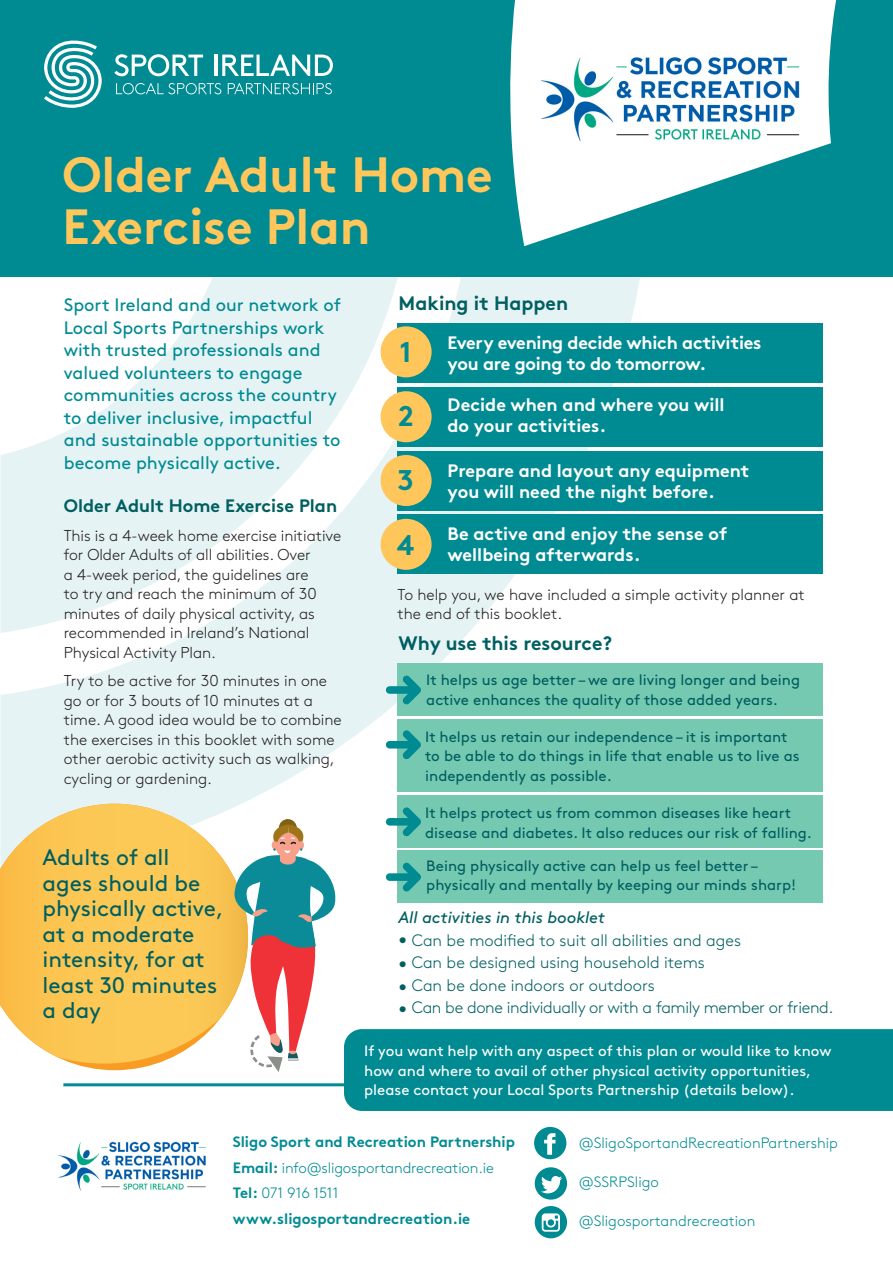
<style>
.page{position:relative;width:893px;height:1263px;background:#fff}
.page>*{position:absolute;margin:0;border:0;box-sizing:border-box;transform-origin:0 0}
.t1{font:700 49.5px/52.5px "Brown Std";color:#fec65b}
.t2{font:700 28.5px "Brown Std";color:#008b93}
.t3{font:22.5px/25.5px "Brown Std";color:#005f61}
.t4{font:700 19.5px "Brown Std";color:#005f61}
.t5{font:18px/22.5px "Brown Std";color:#008b93}
.t6{font:700 18px/21px "Brown Std";color:#fff}
.t7{font:700 18px "Brown Std";color:#005f61}
.t8{font:300 16.5px "Brown Std";color:#005f61}
.t9{font:300 16.5px "Brown Std";letter-spacing:-.02em;color:#005f61}
.t10{font:italic 16.5px "Brown Std";color:#005f61}
.t11{font:300 15.75px/19.5px "Brown Std";color:#231f20}
.t12{font:15px/19.5px "Brown Std";color:#005f61}
.t13{font:15px/19.5px "Brown Std";color:#fff}
.t14{font:300 15px "Brown Std";color:#008b93}
.t15{font:700 15px "Brown Std";color:#008b93}
.s1{font-weight:700}
</style>
<div class="page">
<div style="left:0;top:1px;width:893px;height:276px;background:#008b93"></div>
<svg style="left:1px;top:277px;width:645px;height:585px;fill:#e6f3f4"></svg>
<svg style="left:1px;top:277px;width:406px;height:356px;fill:#e6f3f4"></svg>
<svg style="left:72px;top:1063px;width:86px;height:7px"></svg>
<svg style="left:0;top:804px;width:248px;height:259px;background:#facc68"></svg>
<hr style="left:63px;top:1083px;width:785px;height:3px;background:#008b93">
<div style="left:344px;top:1029px;width:549px;height:82px;background:#008b93"></div>
<svg style="left:279px;top:819px;width:18px;height:18px"></svg>
<svg style="left:234px;top:823px;width:103px;height:249px"></svg>
<svg style="left:506px;top:0;width:339px;height:246px;fill:#fff"></svg>
<svg style="left:114px;top:54px;width:89px;height:22px"></svg>
<hr style="left:215px;top:55px;width:3px;height:21px;background:#fff">
<svg style="left:222px;top:55px;width:111px;height:21px"></svg>
<svg style="left:44px;top:41px;width:58px;height:67px"></svg>
<svg style="left:116px;top:83px;width:105px;height:11px"></svg>
<svg style="left:228px;top:83px;width:104px;height:11px"></svg>
<div style="left:398px;top:663px;width:425px;height:52px;background:#76c9b1"></div>
<div style="left:398px;top:795px;width:425px;height:52px;background:#76c9b1"></div>
<div style="left:398px;top:850px;width:425px;height:52px;background:#76c9b1"></div>
<div style="left:398px;top:720px;width:425px;height:72px;background:#76c9b1"></div>
<svg style="left:386px;top:675px;width:35px;height:29px"></svg>
<svg style="left:386px;top:807px;width:35px;height:29px"></svg>
<svg style="left:386px;top:862px;width:35px;height:29px"></svg>
<svg style="left:386px;top:730px;width:35px;height:29px"></svg>
<div style="left:398px;top:323px;width:425px;height:60px;background:#008b93"></div>
<div style="left:398px;top:387px;width:425px;height:59px;background:#008b93"></div>
<div style="left:398px;top:451px;width:425px;height:59px;background:#008b93"></div>
<div style="left:398px;top:514px;width:425px;height:60px;background:#008b93"></div>
<div style="left:381px;top:326px;width:51px;height:51px;background:#fec65b;border-radius:50%"></div>
<div style="left:381px;top:391px;width:51px;height:51px;background:#fec65b;border-radius:50%"></div>
<div style="left:381px;top:455px;width:51px;height:51px;background:#fec65b;border-radius:50%"></div>
<div style="left:381px;top:519px;width:51px;height:51px;background:#fec65b;border-radius:50%"></div>
<svg style="left:534px;top:1127px;width:32px;height:32px"></svg>
<svg style="left:535px;top:1167px;width:32px;height:32px"></svg>
<div style="left:535px;top:1206px;width:32px;height:32px;background:#008b93;border-radius:50%"></div>
<svg style="left:542px;top:1213px;width:18px;height:19px"></svg>
<img style="left:523px;top:38px;width:284px;height:108px">
<img style="left:58px;top:1141px;width:148px;height:50px">
<h1 class="t1" style="left:62px;top:148px;width:432px">Older Adult Home<br>Exercise Plan</h1>
<p class="t5" style="left:64px;top:294px;width:279px">Sport Ireland and our network of<br>Local Sports Partnerships work with trusted professionals and valued volunteers to engage communities across the country to deliver inclusive, impactful and sustainable opportunities to become physically active.</p>
<p class="t7" style="left:64px;top:495px;width:275px">Older Adult Home Exercise Plan</p>
<p class="t11" style="left:64px;top:526px;width:279px">This is a 4-week home exercise initiative for Older Adults of all abilities. Over<br>a 4-week period, the guidelines are<br>to try and reach the minimum of 30 minutes of daily physical activity, as recommended in Ireland’s National Physical Activity Plan.</p>
<p class="t11" style="left:64px;top:671px;width:279px">Try to be active for 30 minutes in one go or for 3 bouts of 10 minutes at a time. A good idea would be to combine the exercises in this booklet with some other aerobic activity such as walking, cycling or gardening.</p>
<h3 class="t3" style="left:43px;top:845px;width:183px">Adults of all ages should be physically active, at a moderate intensity, for at least 30 minutes a day</h3>
<p class="t4" style="left:399px;top:291px;width:171px">Making it Happen</p>
<h2 class="t2" style="left:399px;top:334px;width:14px">1</h2>
<h2 class="t2" style="left:398px;top:399px;width:17px">2</h2>
<h2 class="t2" style="left:397px;top:463px;width:18px">3</h2>
<h2 class="t2" style="left:397px;top:528px;width:19px">4</h2>
<p class="t6" style="left:448px;top:332px;width:315px">Every evening decide which activities you are going to do tomorrow.</p>
<p class="t6" style="left:448px;top:394px;width:278px">Decide when and where you will do your activities.</p>
<p class="t6" style="left:448px;top:460px;width:303px">Prepare and layout any equipment you will need the night before.</p>
<p class="t6" style="left:448px;top:523px;width:281px">Be active and enjoy the sense of wellbeing afterwards.</p>
<p class="t11" style="left:398px;top:585px;width:409px">To help you, we have included a simple activity planner at the end of this booklet.</p>
<p class="t4" style="left:399px;top:632px;width:215px">Why use this resource?</p>
<p class="t12" style="left:426px;top:670px;width:375px">It helps us age better – we are living longer and being active enhances the quality of those added years.</p>
<p class="t12" style="left:425px;top:727px;width:376px">It helps us retain our independence – it is important to be able to do things in life that enable us to live as independently as possible.</p>
<p class="t12" style="left:425px;top:803px;width:388px">It helps protect us from common diseases like heart disease and diabetes. It also reduces our risk of falling.</p>
<p class="t12" style="left:426px;top:856px;width:371px">Being physically active can help us feel better – physically and mentally by keeping our minds sharp!</p>
<p class="t10" style="left:399px;top:908px;width:208px">All activities in this booklet</p>
<p class="t8" style="left:399px;top:931px;width:344px">• Can be modified to suit all abilities and ages</p>
<p class="t8" style="left:399px;top:953px;width:308px">• Can be designed using household items</p>
<p class="t8" style="left:399px;top:976px;width:258px">• Can be done indoors or outdoors</p>
<p class="t9" style="left:399px;top:998px;width:436px">• Can be done individually or with a family member or friend.</p>
<p class="t13" style="left:364px;top:1041px;width:469px">If you want help with any aspect of this plan or would like to know how and where to avail of other physical activity opportunities, please contact your Local Sports Partnership (details below).</p>
<p class="t15" style="left:233px;top:1133px;width:284px">Sligo Sport and Recreation Partnership</p>
<p class="t14" style="left:233px;top:1159px;width:262px"><span class="s1">Email:</span> info@sligosportandrecreation.ie</p>
<p class="t14" style="left:233px;top:1184px;width:107px"><span class="s1">Tel:</span> 071 916 1511</p>
<p class="t15" style="left:233px;top:1209px;width:239px">www.sligosportandrecreation.ie</p>
<p class="t14" style="left:579px;top:1134px;width:261px">@SligoSportandRecreationPartnership</p>
<p class="t14" style="left:579px;top:1173px;width:82px">@SSRPSligo</p>
<p class="t14" style="left:579px;top:1212px;width:178px">@Sligosportandrecreation</p>
</div>
